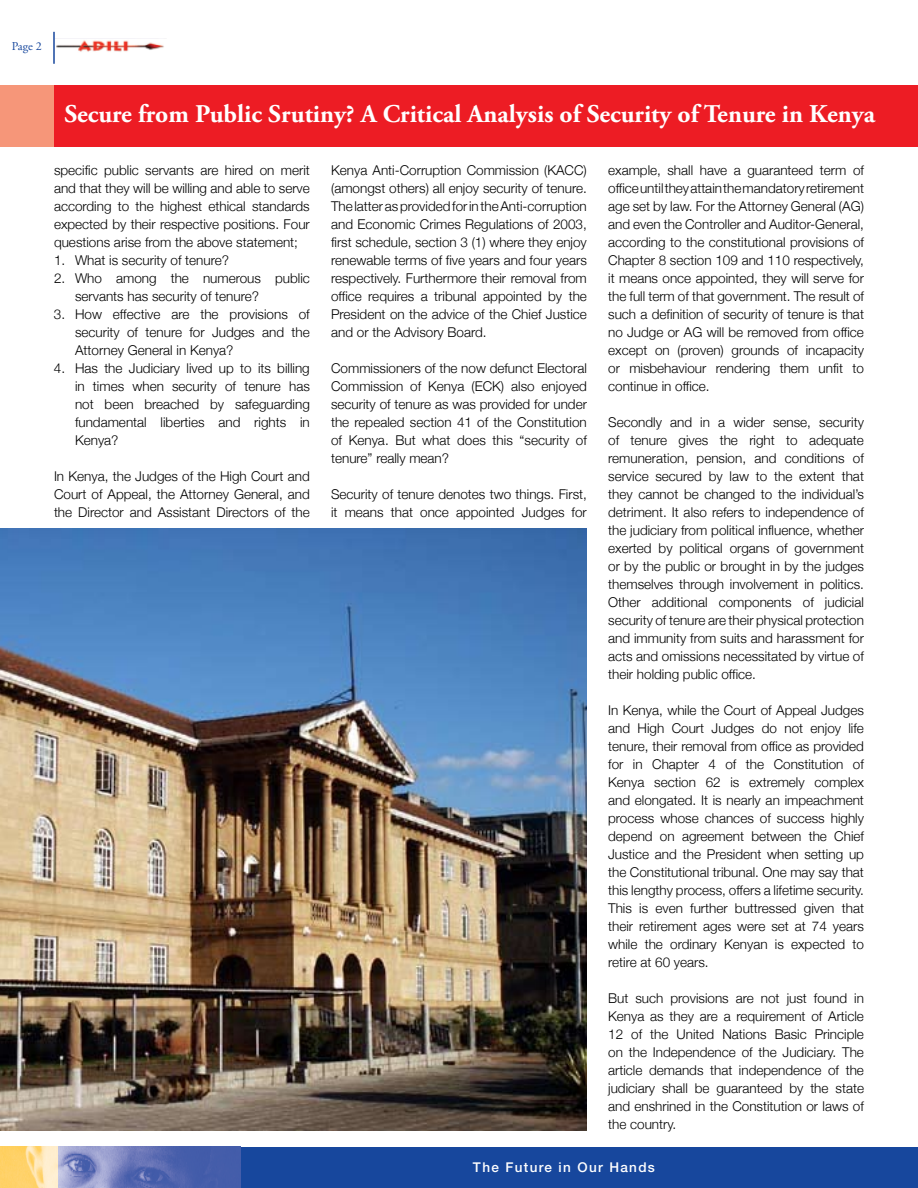
<style>
.page{position:relative;width:918px;height:1188px;background:#fff}
.page>*{position:absolute;margin:0;border:0;box-sizing:border-box;transform-origin:0 0}
.t1{font:700 25.5px "Adobe Garamond Pro";color:#fff}
.t2{font:300 13.5px/18px "Helvetica Neue";color:#000;text-align:justify}
.t3{font:500 13.5px "Helvetica Neue";letter-spacing:.1em;color:#fff}
.t4{font:12px "Adobe Garamond Pro";color:#17479d}
</style>
<div class="page">
<div style="left:240px;top:1147px;width:678px;height:41px;background:#17479d"></div>
<hr style="left:53px;top:32px;width:2px;height:32px;background:#17479d">
<img style="left:57px;top:1147px;width:183px;height:41px">
<img style="left:0;top:1147px;width:57px;height:41px">
<img style="left:55px;top:38px;width:109px;height:14px">
<div style="left:54px;top:85px;width:864px;height:62px;background:#ed1c24"></div>
<div style="left:0;top:85px;width:54px;height:62px;background:#f69679"></div>
<img style="left:0;top:529px;width:587px;height:602px">
<p class="t4" style="left:12px;top:39px;width:23px">Page</p>
<h1 class="t1" style="left:64px;top:99px;width:812px">Secure from Public Srutiny? A Critical Analysis of Security of Tenure in Kenya</h1>
<p class="t2" style="left:54px;top:161px;width:257px">specific public servants are hired on merit and that they will be willing and able to serve according to the highest ethical standards expected by their respective positions. Four questions arise from the above statement;</p>
<p class="t2" style="left:54px;top:251px;width:177px">1. What is security of tenure?</p>
<p class="t2" style="left:75px;top:269px;width:236px;text-indent:-21px">2. Who among the numerous public servants has security of tenure?</p>
<p class="t2" style="left:75px;top:305px;width:236px;text-indent:-21px">3. How effective are the provisions of security of tenure for Judges and the Attorney General in Kenya?</p>
<p class="t2" style="left:75px;top:359px;width:236px;text-indent:-21px">4. Has the Judiciary lived up to its billing in times when security of tenure has not been breached by safeguarding fundamental liberties and rights in Kenya?</p>
<p class="t2" style="left:54px;top:467px;width:257px">In Kenya, the Judges of the High Court and Court of Appeal, the Attorney General, and the Director and Assistant Directors of the</p>
<p class="t2" style="left:331px;top:161px;width:257px">Kenya Anti-Corruption Commission (KACC) (amongst others) all enjoy security of tenure.<br>The latter as provided for in the Anti-corruption and Economic Crimes Regulations of 2003, first schedule, section 3 (1) where they enjoy renewable terms of five years and four years respectively. Furthermore their removal from office requires a tribunal appointed by the President on the advice of the Chief Justice and or the Advisory Board.</p>
<p class="t2" style="left:331px;top:359px;width:257px">Commissioners of the now defunct Electoral Commission of Kenya (ECK) also enjoyed security of tenure as was provided for under the repealed section 41 of the Constitution of Kenya. But what does this “security of tenure” really mean?</p>
<p class="t2" style="left:331px;top:485px;width:257px">Security of tenure denotes two things. First, it means that once appointed Judges for</p>
<p class="t2" style="left:608px;top:161px;width:257px">example, shall have a guaranteed term of office until they attain the mandatory retirement age set by law. For the Attorney General (AG) and even the Controller and Auditor-General, according to the constitutional provisions of Chapter 8 section 109 and 110 respectively, it means once appointed, they will serve for the full term of that government. The result of such a definition of security of tenure is that no Judge or AG will be removed from office except on (proven) grounds of incapacity or misbehaviour rendering them unfit to continue in office.</p>
<p class="t2" style="left:608px;top:413px;width:257px">Secondly and in a wider sense, security of tenure gives the right to adequate remuneration, pension, and conditions of service secured by law to the extent that they cannot be changed to the individual’s detriment. It also refers to independence of the judiciary from political influence, whether exerted by political organs of government or by the public or brought in by the judges themselves through involvement in politics.<br>Other additional components of judicial security of tenure are their physical protection and immunity from suits and harassment for acts and omissions necessitated by virtue of their holding public office.</p>
<p class="t2" style="left:608px;top:701px;width:257px">In Kenya, while the Court of Appeal Judges and High Court Judges do not enjoy life tenure, their removal from office as provided for in Chapter 4 of the Constitution of Kenya section 62 is extremely complex and elongated. It is nearly an impeachment process whose chances of success highly depend on agreement between the Chief Justice and the President when setting up the Constitutional tribunal. One may say that this lengthy process, offers a lifetime security.<br>This is even further buttressed given that their retirement ages were set at 74 years while the ordinary Kenyan is expected to retire at 60 years.</p>
<p class="t2" style="left:608px;top:989px;width:257px">But such provisions are not just found in Kenya as they are a requirement of Article 12 of the United Nations Basic Principle on the Independence of the Judiciary. The article demands that independence of the judiciary shall be guaranteed by the state and enshrined in the Constitution or laws of the country.</p>
<p class="t3" style="left:473px;top:1159px;width:184px">The Future in Our Hands</p>
</div>
